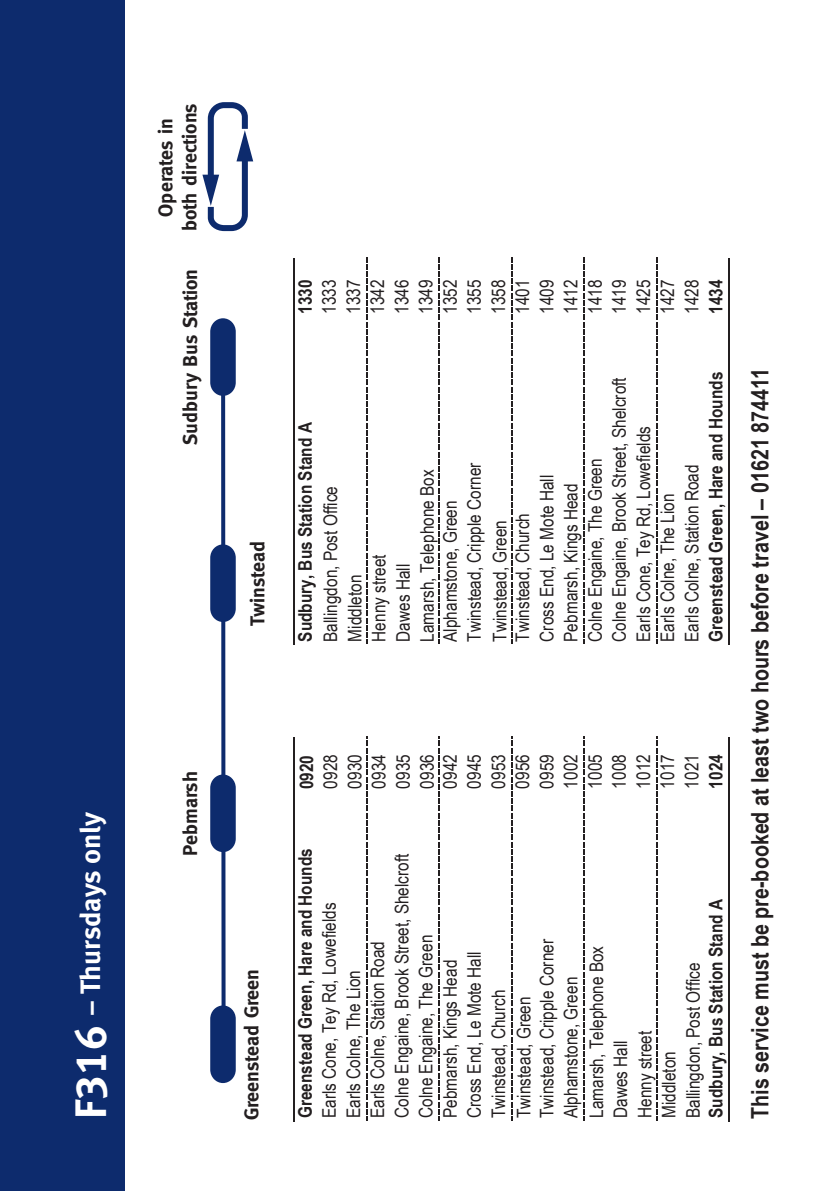
<style>
.page{position:relative;width:840px;height:1191px;background:#fff}
.page>*{position:absolute;margin:0;border:0;box-sizing:border-box;transform-origin:0 0}
.t1{font:28px "Meta Bold LF";color:#fff}
.t2{font:700 24px "Arial Narrow";color:#231f20}
.t3{font:700 20px/24px "Meta";color:#231f20;text-align:center}
.t4{font:18.8px "Arial Narrow";color:#231f20}
.t5{font:700 18.8px "Arial Narrow";color:#231f20}
.s1{font-size:44px}
</style>
<div class="page">
<hr style="left:293px;top:737px;width:2px;height:384px;background:#231f20">
<svg style="left:366px;top:736px;width:1px;height:384px"></svg>
<svg style="left:438px;top:736px;width:2px;height:384px"></svg>
<svg style="left:511px;top:736px;width:1px;height:384px"></svg>
<svg style="left:583px;top:736px;width:2px;height:384px"></svg>
<svg style="left:656px;top:736px;width:1px;height:384px"></svg>
<hr style="left:728px;top:737px;width:1px;height:384px;background:#231f20">
<hr style="left:293px;top:258px;width:2px;height:387px;background:#231f20">
<svg style="left:366px;top:257px;width:1px;height:387px"></svg>
<svg style="left:438px;top:257px;width:2px;height:387px"></svg>
<svg style="left:511px;top:257px;width:1px;height:387px"></svg>
<svg style="left:583px;top:257px;width:2px;height:387px"></svg>
<svg style="left:656px;top:257px;width:1px;height:387px"></svg>
<hr style="left:728px;top:258px;width:1px;height:387px;background:#231f20">
<svg style="left:221px;top:396px;width:4px;height:609px;background:#213d79"></svg>
<svg style="left:210px;top:1005px;width:25px;height:78px;background:#203c78"></svg>
<svg style="left:210px;top:318px;width:25px;height:78px;background:#203c78"></svg>
<svg style="left:210px;top:544px;width:25px;height:78px;background:#203c78"></svg>
<svg style="left:210px;top:774px;width:25px;height:78px;background:#203c78"></svg>
<svg style="left:202px;top:102px;width:51px;height:130px"></svg>
<div style="left:0;top:0;width:125px;height:1191px;background:#0d2b6d"></div>
<h1 class="t1" style="left:74px;top:1119px;width:308px;rotate:-90deg"><span class="s1">F316</span> – Thursdays only</h1>
<p class="t3" style="left:153px;top:231px;width:129px;rotate:-90deg">Operates in both directions</p>
<p class="t3" style="left:178px;top:445px;width:177px;rotate:-90deg">Sudbury Bus Station</p>
<p class="t3" style="left:178px;top:855px;width:86px;rotate:-90deg">Pebmarsh</p>
<p class="t3" style="left:245px;top:626px;width:86px;rotate:-90deg">Twinstead</p>
<p class="t3" style="left:239px;top:1119px;width:152px;rotate:-90deg">Greenstead Green</p>
<p class="t5" style="left:242px;top:1118px;width:118px;rotate:-90deg">Thursdays Only</p>
<p class="t5" style="left:291px;top:314px;width:36px;rotate:-90deg">1330</p>
<p class="t4" style="left:315px;top:314px;width:36px;rotate:-90deg">1333</p>
<p class="t4" style="left:339px;top:314px;width:36px;rotate:-90deg">1337</p>
<p class="t4" style="left:363px;top:314px;width:36px;rotate:-90deg">1342</p>
<p class="t4" style="left:388px;top:314px;width:36px;rotate:-90deg">1346</p>
<p class="t4" style="left:412px;top:314px;width:36px;rotate:-90deg">1349</p>
<p class="t4" style="left:436px;top:314px;width:36px;rotate:-90deg">1352</p>
<p class="t4" style="left:460px;top:314px;width:36px;rotate:-90deg">1355</p>
<p class="t4" style="left:484px;top:314px;width:36px;rotate:-90deg">1358</p>
<p class="t4" style="left:508px;top:314px;width:36px;rotate:-90deg">1401</p>
<p class="t4" style="left:532px;top:314px;width:36px;rotate:-90deg">1409</p>
<p class="t4" style="left:557px;top:314px;width:36px;rotate:-90deg">1412</p>
<p class="t4" style="left:581px;top:314px;width:36px;rotate:-90deg">1418</p>
<p class="t4" style="left:605px;top:314px;width:36px;rotate:-90deg">1419</p>
<p class="t4" style="left:629px;top:314px;width:36px;rotate:-90deg">1425</p>
<p class="t4" style="left:653px;top:314px;width:36px;rotate:-90deg">1427</p>
<p class="t4" style="left:677px;top:314px;width:36px;rotate:-90deg">1428</p>
<p class="t5" style="left:701px;top:314px;width:36px;rotate:-90deg">1434</p>
<p class="t5" style="left:291px;top:641px;width:221px;rotate:-90deg">Sudbury, Bus Station Stand A</p>
<p class="t4" style="left:316px;top:641px;width:157px;rotate:-90deg">Ballingdon, Post Office</p>
<p class="t4" style="left:341px;top:641px;width:68px;rotate:-90deg">Middleton</p>
<p class="t4" style="left:365px;top:641px;width:89px;rotate:-90deg">Henny street</p>
<p class="t4" style="left:389px;top:641px;width:79px;rotate:-90deg">Dawes Hall</p>
<p class="t4" style="left:460px;top:641px;width:181px;rotate:-90deg">Twinstead, Cripple Corner</p>
<p class="t4" style="left:413px;top:641px;width:174px;rotate:-90deg">Lamarsh, Telephone Box</p>
<p class="t4" style="left:436px;top:641px;width:143px;rotate:-90deg">Alphamstone, Green</p>
<p class="t4" style="left:532px;top:641px;width:168px;rotate:-90deg">Cross End, Le Mote Hall</p>
<p class="t4" style="left:508px;top:641px;width:130px;rotate:-90deg">Twinstead, Church</p>
<p class="t4" style="left:485px;top:641px;width:123px;rotate:-90deg">Twinstead, Green</p>
<p class="t5" style="left:701px;top:641px;width:271px;rotate:-90deg">Greenstead Green, Hare and Hounds</p>
<p class="t4" style="left:605px;top:641px;width:266px;rotate:-90deg">Colne Engaine, Brook Street, Shelcroft</p>
<p class="t4" style="left:629px;top:641px;width:217px;rotate:-90deg">Earls Cone, Tey Rd, Lowefields</p>
<p class="t4" style="left:581px;top:641px;width:185px;rotate:-90deg">Colne Engaine, The Green</p>
<p class="t4" style="left:677px;top:641px;width:178px;rotate:-90deg">Earls Colne, Station Road</p>
<p class="t4" style="left:557px;top:641px;width:160px;rotate:-90deg">Pebmarsh, Kings Head</p>
<p class="t4" style="left:653px;top:641px;width:149px;rotate:-90deg">Earls Colne, The Lion</p>
<p class="t5" style="left:292px;top:789px;width:36px;rotate:-90deg">0920</p>
<p class="t4" style="left:316px;top:788px;width:36px;rotate:-90deg">0928</p>
<p class="t4" style="left:341px;top:788px;width:36px;rotate:-90deg">0930</p>
<p class="t4" style="left:365px;top:788px;width:36px;rotate:-90deg">0934</p>
<p class="t4" style="left:389px;top:788px;width:36px;rotate:-90deg">0935</p>
<p class="t4" style="left:413px;top:788px;width:36px;rotate:-90deg">0936</p>
<p class="t4" style="left:436px;top:788px;width:36px;rotate:-90deg">0942</p>
<p class="t4" style="left:460px;top:788px;width:36px;rotate:-90deg">0945</p>
<p class="t4" style="left:484px;top:788px;width:36px;rotate:-90deg">0953</p>
<p class="t4" style="left:508px;top:788px;width:36px;rotate:-90deg">0956</p>
<p class="t4" style="left:532px;top:788px;width:36px;rotate:-90deg">0959</p>
<p class="t4" style="left:557px;top:788px;width:36px;rotate:-90deg">1002</p>
<p class="t4" style="left:581px;top:788px;width:36px;rotate:-90deg">1005</p>
<p class="t4" style="left:605px;top:788px;width:36px;rotate:-90deg">1008</p>
<p class="t4" style="left:629px;top:788px;width:36px;rotate:-90deg">1012</p>
<p class="t4" style="left:653px;top:788px;width:36px;rotate:-90deg">1017</p>
<p class="t4" style="left:677px;top:788px;width:36px;rotate:-90deg">1021</p>
<p class="t5" style="left:701px;top:788px;width:36px;rotate:-90deg">1024</p>
<p class="t5" style="left:291px;top:1118px;width:271px;rotate:-90deg">Greenstead Green, Hare and Hounds</p>
<p class="t4" style="left:388px;top:1118px;width:266px;rotate:-90deg">Colne Engaine, Brook Street, Shelcroft</p>
<p class="t4" style="left:315px;top:1118px;width:217px;rotate:-90deg">Earls Cone, Tey Rd, Lowefields</p>
<p class="t4" style="left:412px;top:1118px;width:185px;rotate:-90deg">Colne Engaine, The Green</p>
<p class="t4" style="left:363px;top:1118px;width:178px;rotate:-90deg">Earls Colne, Station Road</p>
<p class="t4" style="left:460px;top:1118px;width:168px;rotate:-90deg">Cross End, Le Mote Hall</p>
<p class="t4" style="left:436px;top:1118px;width:160px;rotate:-90deg">Pebmarsh, Kings Head</p>
<p class="t4" style="left:339px;top:1118px;width:149px;rotate:-90deg">Earls Colne, The Lion</p>
<p class="t4" style="left:484px;top:1118px;width:130px;rotate:-90deg">Twinstead, Church</p>
<p class="t4" style="left:532px;top:1118px;width:181px;rotate:-90deg">Twinstead, Cripple Corner</p>
<p class="t4" style="left:557px;top:1118px;width:143px;rotate:-90deg">Alphamstone, Green</p>
<p class="t4" style="left:510px;top:1118px;width:123px;rotate:-90deg">Twinstead, Green</p>
<p class="t4" style="left:582px;top:1118px;width:174px;rotate:-90deg">Lamarsh, Telephone Box</p>
<p class="t4" style="left:606px;top:1118px;width:79px;rotate:-90deg">Dawes Hall</p>
<p class="t4" style="left:630px;top:1118px;width:89px;rotate:-90deg">Henny street</p>
<p class="t4" style="left:654px;top:1118px;width:68px;rotate:-90deg">Middleton</p>
<p class="t5" style="left:701px;top:1118px;width:221px;rotate:-90deg">Sudbury, Bus Station Stand A</p>
<p class="t4" style="left:679px;top:1118px;width:157px;rotate:-90deg">Ballingdon, Post Office</p>
<p class="t2" style="left:741px;top:1119px;width:752px;rotate:-90deg">This service must be pre-booked at least two hours before travel – 01621 874411</p>
</div>
